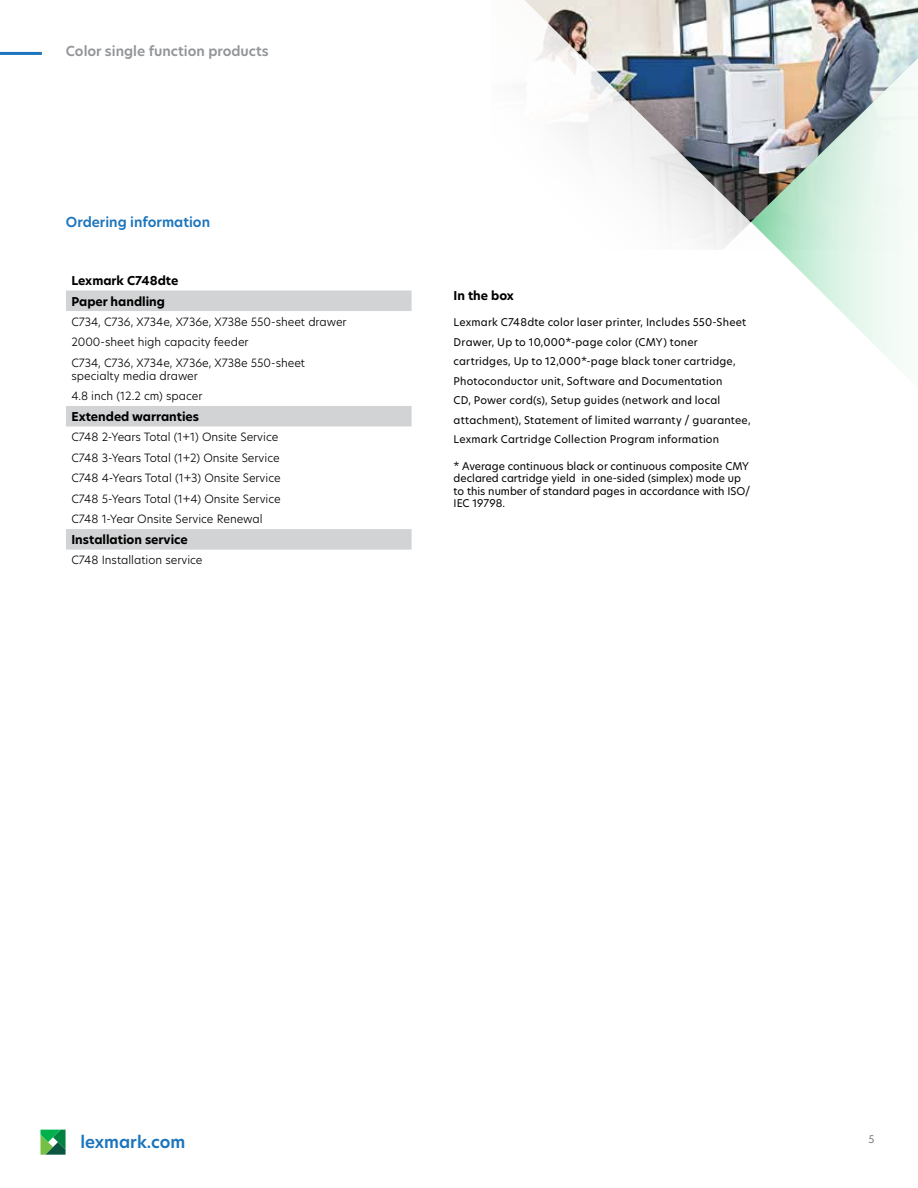
<style>
.page{position:relative;width:918px;height:1188px;background:#fff}
.page>*{position:absolute;margin:0;border:0;box-sizing:border-box;transform-origin:0 0}
.t1{font:600 16.5px "TP Hero";color:#1c75bc}
.t2{font:600 13.5px "TP Hero";color:#939598}
.t3{font:600 13.5px "TP Hero";color:#1c75bc}
.t4{font:700 12px/20.5px "TP Hero";color:#000}
.t5{font:300 11.25px/20.5px "TP Hero";color:#000}
.t6{font:10.5px/19.5px "TP Hero";letter-spacing:.015em;color:#000}
.t7{font:10.5px "TP Hero";color:#7e7e85}
</style>
<div class="page">
<hr style="left:0;top:52px;width:42px;height:3px;background:#1c75bc">
<svg style="left:40px;top:1130px;width:26px;height:25px"></svg>
<img style="left:524px;top:0;width:394px;height:250px">
<svg style="left:751px;top:43px;width:167px;height:326px"></svg>
<svg style="left:66px;top:291px;width:346px;height:259px"></svg>
<p class="t2" style="left:66px;top:42px;width:204px">Color single function products</p>
<p class="t3" style="left:66px;top:213px;width:146px">Ordering information</p>
<p class="t4" style="left:71px;top:270px;width:109px">Lexmark C748dte<br>Paper handling</p>
<p class="t5" style="left:71px;top:311px;width:277px">C734, C736, X734e, X736e, X738e 550-sheet drawer<br>2000-sheet high capacity feeder<br>C734, C736, X734e, X736e, X738e 550-sheet</p>
<p class="t5" style="left:71px;top:366px;width:133px">specialty media drawer<br>4.8 inch (12.2 cm) spacer</p>
<p class="t4" style="left:71px;top:406px;width:129px">Extended warranties</p>
<p class="t5" style="left:71px;top:427px;width:211px">C748 2-Years Total (1+1) Onsite Service C748 3-Years Total (1+2) Onsite Service C748 4-Years Total (1+3) Onsite Service C748 5-Years Total (1+4) Onsite Service C748 1-Year Onsite Service Renewal</p>
<p class="t4" style="left:71px;top:530px;width:118px">Installation service</p>
<p class="t5" style="left:71px;top:550px;width:133px">C748 Installation service</p>
<p class="t4" style="left:454px;top:286px;width:62px">In the box</p>
<p class="t6" style="left:454px;top:313px;width:299px">Lexmark C748dte color laser printer, Includes 550-Sheet Drawer, Up to 10,000*-page color (CMY) toner cartridges, Up to 12,000*-page black toner cartridge, Photoconductor unit, Software and Documentation<br>CD, Power cord(s), Setup guides (network and local attachment), Statement of limited warranty / guarantee, Lexmark Cartridge Collection Program information</p>
<p class="t6" style="left:454px;top:459px;width:298px;line-height:12.6px">* Average continuous black or continuous composite CMY declared cartridge yield in one-sided (simplex) mode up to this number of standard pages in accordance with ISO/ IEC 19798.</p>
<h1 class="t1" style="left:80px;top:1131px;width:106px">lexmark.com</h1>
<p class="t7" style="left:869px;top:1132px;width:7px">5</p>
</div>
